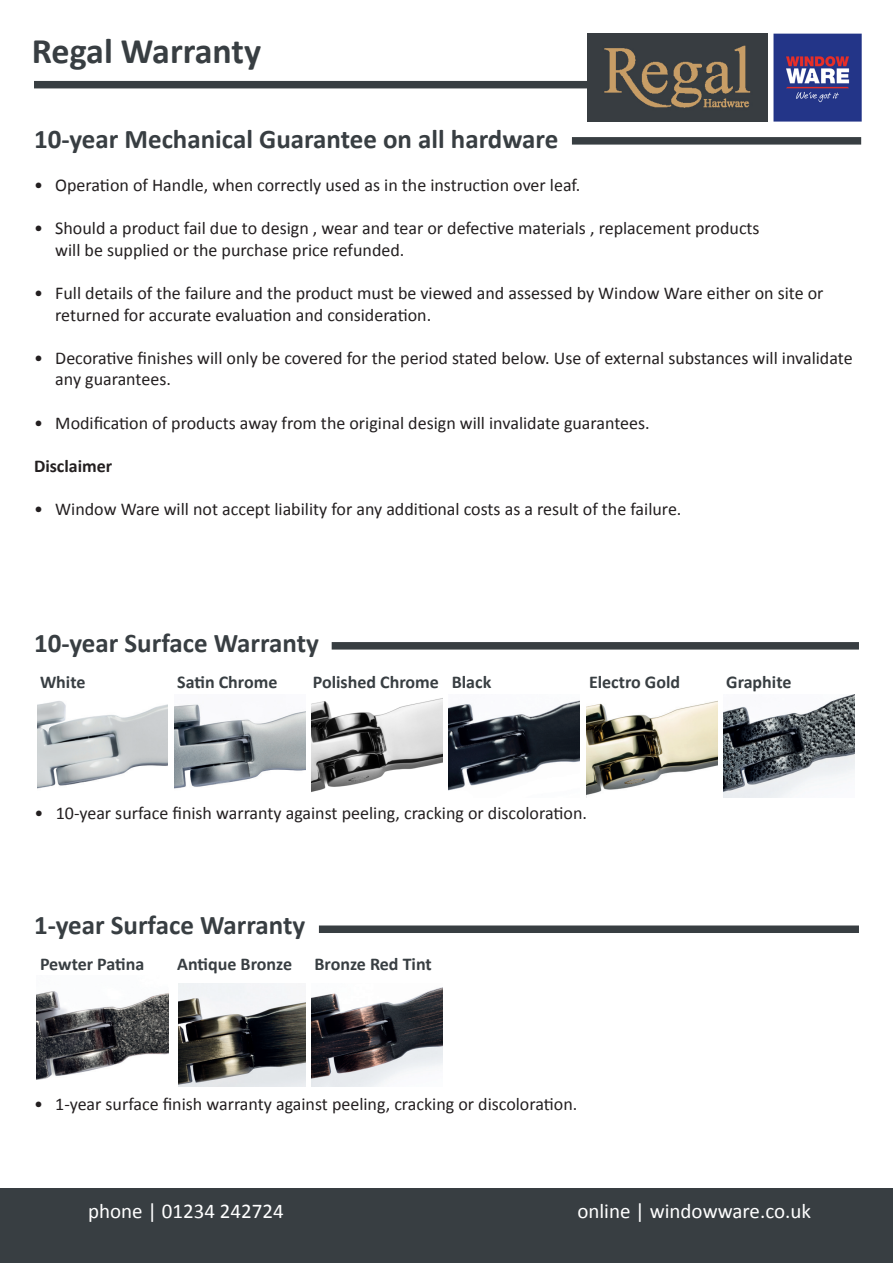
<style>
.page{position:relative;width:893px;height:1263px;background:#fff}
.page>*{position:absolute;margin:0;border:0;box-sizing:border-box;transform-origin:0 0}
.Product_Heading{font:700 36px "Calibri";color:#383e42}
.t1{font:700 27px "Calibri";color:#383e42}
.t2{font:21px "Calibri";color:#fff}
.t3{font:18px/21.6px "Calibri";color:#231f20}
.t4{font:700 18px "Calibri";color:#383e42}
.t5{font:700 18px "Calibri";color:#231f20}
</style>
<div class="page">
<div style="left:0;top:1188px;width:893px;height:75px;background:#383e42"></div>
<img style="left:587px;top:33px;width:180px;height:88px">
<div style="left:34px;top:81px;width:553px;height:7px;background:#383e42"></div>
<img style="left:773px;top:33px;width:88px;height:88px">
<img style="left:37px;top:701px;width:131px;height:88px">
<img style="left:174px;top:704px;width:131px;height:85px">
<img style="left:312px;top:698px;width:131px;height:94px">
<img style="left:449px;top:700px;width:131px;height:91px">
<img style="left:586px;top:701px;width:131px;height:96px">
<img style="left:723px;top:694px;width:131px;height:103px">
<img style="left:37px;top:991px;width:131px;height:88px">
<img style="left:178px;top:983px;width:127px;height:103px">
<img style="left:312px;top:987px;width:131px;height:99px">
<div style="left:319px;top:925px;width:540px;height:8px;background:#383e42"></div>
<div style="left:332px;top:642px;width:527px;height:7px;background:#383e42"></div>
<div style="left:572px;top:137px;width:289px;height:8px;background:#383e42"></div>
<p class="Product_Heading" style="left:32px;top:29px;width:231px">Regal Warranty</p>
<p class="t1" style="left:34px;top:122px;width:526px">10-year Mechanical Guarantee on all hardware</p>
<p class="t3" style="left:34px;top:173px;width:548px">• Operation of Handle, when correctly used as in the instruction over leaf.</p>
<p class="t3" style="left:34px;top:217px;width:727px">• Should a product fail due to design , wear and tear or defective materials , replacement products</p>
<p class="t3" style="left:55px;top:238px;width:351px">will be supplied or the purchase price refunded.</p>
<p class="t3" style="left:55px;top:281px;width:770px;text-indent:-21px">• Full details of the failure and the product must be viewed and assessed by Window Ware either on site or returned for accurate evaluation and consideration.</p>
<p class="t3" style="left:55px;top:346px;width:799px;text-indent:-21px">• Decorative finishes will only be covered for the period stated below. Use of external substances will invalidate any guarantees.</p>
<p class="t3" style="left:34px;top:411px;width:617px">• Modification of products away from the original design will invalidate guarantees.</p>
<p class="t5" style="left:34px;top:455px;width:80px">Disclaimer</p>
<p class="t3" style="left:34px;top:497px;width:649px">• Window Ware will not accept liability for any additional costs as a result of the failure.</p>
<p class="t1" style="left:34px;top:626px;width:286px">10-year Surface Warranty</p>
<p class="t4" style="left:40px;top:671px;width:47px">White</p>
<p class="t4" style="left:177px;top:671px;width:102px">Satin Chrome</p>
<p class="t4" style="left:313px;top:671px;width:128px">Polished Chrome</p>
<p class="t4" style="left:452px;top:671px;width:41px">Black</p>
<p class="t4" style="left:589px;top:671px;width:93px">Electro Gold</p>
<p class="t4" style="left:726px;top:671px;width:67px">Graphite</p>
<p class="t3" style="left:35px;top:801px;width:554px">• 10-year surface finish warranty against peeling, cracking or discoloration.</p>
<p class="t1" style="left:34px;top:908px;width:273px">1-year Surface Warranty</p>
<p class="t4" style="left:40px;top:952px;width:106px">Pewter Patina</p>
<p class="t4" style="left:177px;top:952px;width:116px">Antique Bronze</p>
<p class="t4" style="left:314px;top:952px;width:119px">Bronze Red Tint</p>
<p class="t3" style="left:34px;top:1093px;width:545px">• 1-year surface finish warranty against peeling, cracking or discoloration.</p>
<p class="t2" style="left:88px;top:1198px;width:197px">phone | 01234 242724</p>
<p class="t2" style="left:577px;top:1198px;width:235px">online | windowware.co.uk</p>
</div>
